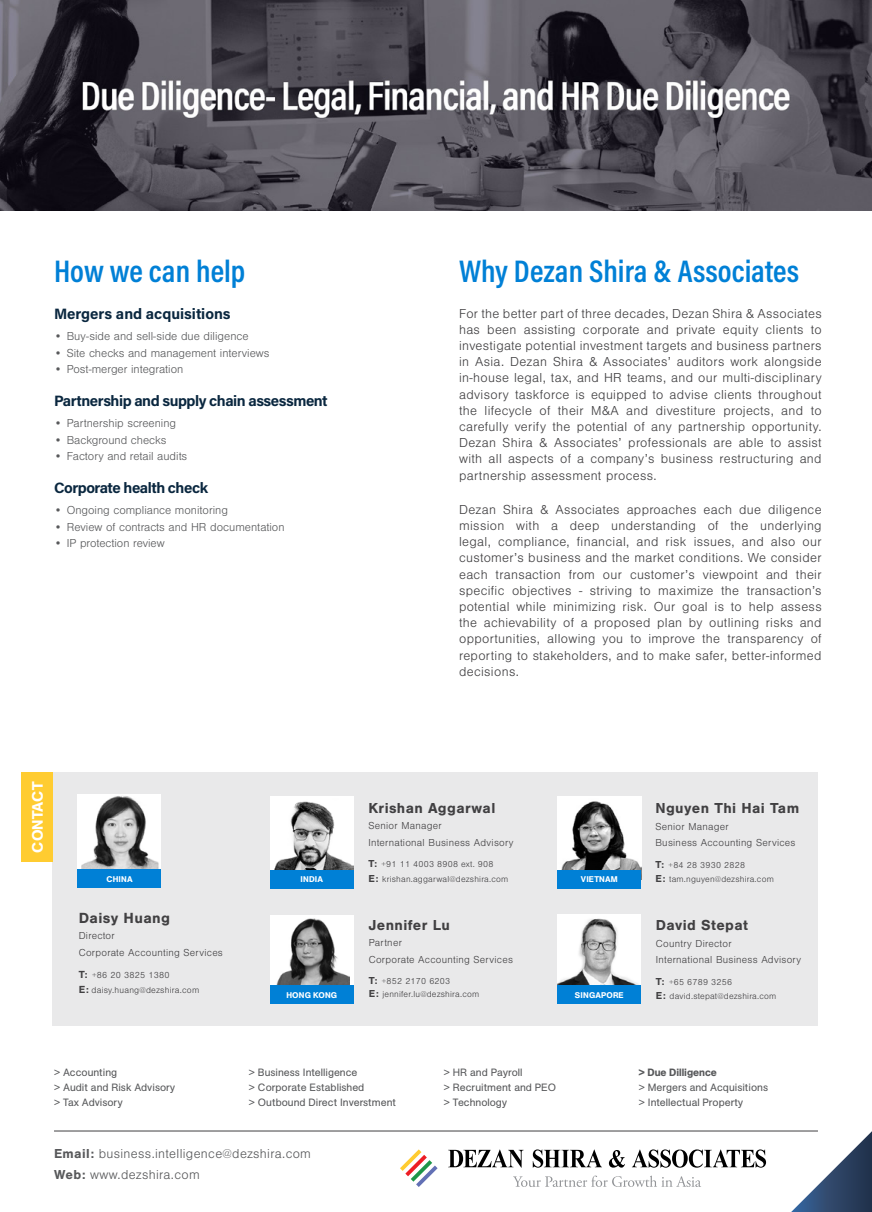
<style>
.page{position:relative;width:872px;height:1212px;background:#fff}
.page>*{position:absolute;margin:0;border:0;box-sizing:border-box;transform-origin:0 0}
.t1{font:600 31.5px "Acumin Pro Cond";color:#0080d6}
.t2{font:700 15.3px "Nimbus San";letter-spacing:.025em;color:#414042}
.t3{font:700 15px "Acumin Pro";letter-spacing:-.03em;color:#0a273f}
.t4{font:700 15px "Nimbus San";letter-spacing:.025em;color:#414042}
.t5{font:700 15px "Acumin Pro";color:#0a273f}
.t6{font:500 15px "Unlimited Sans";color:#fff}
.t7{font:300 13.5px/16.2px "Nimbus San";letter-spacing:.025em;color:#414042;text-align:justify}
.t8{font:300 13.5px/21.6px "Nimbus San";letter-spacing:.025em;color:#58595b}
.t9{font:300 12px "Nimbus San";color:#58595b}
.t10{font:10.5px/15px "Unlimited Sans";color:#58595b}
.t11{font:300 10.5px/16.5px "Nimbus San";letter-spacing:.025em;color:#414042}
.t12{font:500 10.5px "Unlimited Sans";color:#58595b}
.t13{font:300 9.15px/14.7px "Nimbus San";letter-spacing:.025em;color:#414042}
.t14{font:300 9px/14.4px "Nimbus San";letter-spacing:.025em;color:#414042}
.t15{font:500 8.25px "Unlimited Sans";letter-spacing:.025em;color:#fff}
.s1{font-weight:700;font-size:10.65px}
.s2{font-weight:700;font-size:10.5px}
.s3{font-weight:700}
</style>
<div class="page">
<div style="left:53px;top:773px;width:765px;height:253px;background:#e9e9ea"></div>
<div style="left:21px;top:773px;width:32px;height:89px;background:#ffcc31"></div>
<img style="left:557px;top:796px;width:84px;height:74px">
<img style="left:77px;top:795px;width:84px;height:83px">
<div style="left:270px;top:915px;width:83px;height:83px;background:#fff"></div>
<img style="left:276px;top:918px;width:73px;height:67px">
<div style="left:270px;top:985px;width:83px;height:19px;background:#0080d6"></div>
<div style="left:78px;top:869px;width:83px;height:19px;background:#0080d6"></div>
<div style="left:270px;top:796px;width:84px;height:84px;background:#fff"></div>
<img style="left:274px;top:801px;width:80px;height:69px">
<div style="left:270px;top:870px;width:84px;height:18px;background:#0080d6"></div>
<div style="left:557px;top:870px;width:84px;height:18px;background:#0080d6"></div>
<img style="left:0;top:0;width:872px;height:211px">
<img style="left:558px;top:915px;width:83px;height:70px">
<div style="left:558px;top:985px;width:83px;height:19px;background:#0080d6"></div>
<svg style="left:448px;top:1149px;width:75px;height:18px"></svg>
<svg style="left:533px;top:1149px;width:69px;height:18px"></svg>
<svg style="left:609px;top:1150px;width:16px;height:17px"></svg>
<svg style="left:632px;top:1149px;width:134px;height:19px"></svg>
<svg style="left:400px;top:1149px;width:37px;height:38px"></svg>
<svg style="left:513px;top:1175px;width:188px;height:12px"></svg>
<svg style="left:791px;top:1131px;width:81px;height:81px"></svg>
<hr style="left:54px;top:1131px;width:764px;height:1px;background:#414042">
<h1 class="t1" style="left:54px;top:250px;width:193px">How we can help</h1>
<p class="t5" style="left:54px;top:304px;width:178px">Mergers and acquisitions</p>
<p class="t9" style="left:54px;top:330px;width:196px">• Buy-side and sell-side due diligence</p>
<p class="t9" style="left:54px;top:347px;width:217px">• Site checks and management interviews</p>
<p class="t9" style="left:54px;top:363px;width:131px">• Post-merger integration</p>
<p class="t3" style="left:54px;top:391px;width:275px">Partnership and supply chain assessment</p>
<p class="t9" style="left:54px;top:417px;width:124px">• Partnership screening</p>
<p class="t9" style="left:54px;top:434px;width:114px">• Background checks</p>
<p class="t9" style="left:54px;top:450px;width:135px">• Factory and retail audits</p>
<p class="t3" style="left:54px;top:478px;width:156px">Corporate health check</p>
<p class="t9" style="left:54px;top:504px;width:175px">• Ongoing compliance monitoring</p>
<p class="t9" style="left:54px;top:521px;width:232px">• Review of contracts and HR documentation</p>
<p class="t9" style="left:54px;top:537px;width:112px">• IP protection review</p>
<h1 class="t1" style="left:459px;top:250px;width:342px">Why Dezan Shira &amp; Associates</h1>
<p class="t7" style="left:459px;top:305px;width:364px">For the better part of three decades, Dezan Shira &amp; Associates has been assisting corporate and private equity clients to investigate potential investment targets and business partners in Asia. Dezan Shira &amp; Associates’ auditors work alongside in-house legal, tax, and HR teams, and our multi-disciplinary advisory taskforce is equipped to advise clients throughout the lifecycle of their M&amp;A and divestiture projects, and to carefully verify the potential of any partnership opportunity.<br>Dezan Shira &amp; Associates’ professionals are able to assist with all aspects of a company’s business restructuring and partnership assessment process.</p>
<p class="t7" style="left:459px;top:502px;width:364px">Dezan Shira &amp; Associates approaches each due diligence mission with a deep understanding of the underlying legal, compliance, financial, and risk issues, and also our customer’s business and the market conditions. We consider each transaction from our customer’s viewpoint and their specific objectives - striving to maximize the transaction’s potential while minimizing risk. Our goal is to help assess the achievability of a proposed plan by outlining risks and opportunities, allowing you to improve the transparency of reporting to stakeholders, and to make safer, better-informed decisions.</p>
<p class="t6" style="left:26px;top:852px;width:72px;rotate:-90deg">CONTACT</p>
<p class="t15" style="left:106px;top:873px;width:28px">CHINA</p>
<p class="t2" style="left:79px;top:909px;width:93px">Daisy Huang</p>
<p class="t11" style="left:79px;top:928px;width:146px">Director<br>Corporate Accounting Services</p>
<p class="t13" style="left:79px;top:968px;width:122px"><span class="s1">T:</span> +86 20 3825 1380<br><span class="s1">E:</span> daisy.huang@dezshira.com</p>
<p class="t4" style="left:368px;top:799px;width:128px">Krishan Aggarwal</p>
<p class="t11" style="left:368px;top:818px;width:147px">Senior Manager<br>International Business Advisory</p>
<p class="t14" style="left:368px;top:857px;width:127px"><span class="s2">T:</span> +91 11 4003 8908 ext. 908</p>
<p class="t15" style="left:300px;top:873px;width:24px">INDIA</p>
<p class="t14" style="left:368px;top:872px;width:141px"><span class="s2">E:</span> krishan.aggarwal@dezshira.com</p>
<p class="t15" style="left:581px;top:873px;width:38px">VIETNAM</p>
<p class="t4" style="left:369px;top:916px;width:83px">Jennifer Lu</p>
<p class="t11" style="left:369px;top:935px;width:146px">Partner<br>Corporate Accounting Services</p>
<p class="t14" style="left:369px;top:974px;width:83px"><span class="s2">T:</span> +852 2170 6203</p>
<p class="t4" style="left:655px;top:800px;width:145px">Nguyen Thi Hai Tam</p>
<p class="t11" style="left:655px;top:818px;width:142px">Senior Manager<br>Business Accounting Services</p>
<p class="t14" style="left:655px;top:858px;width:120px"><span class="s2">T:</span> +84 28 3930 2828<br><span class="s2">E:</span> tam.nguyen@dezshira.com</p>
<p class="t4" style="left:656px;top:917px;width:94px">David Stepat</p>
<p class="t11" style="left:656px;top:935px;width:147px">Country Director<br>International Business Advisory</p>
<p class="t14" style="left:656px;top:975px;width:78px"><span class="s2">T:</span> +65 6789 3256</p>
<p class="t15" style="left:286px;top:989px;width:52px">HONG KONG</p>
<p class="t14" style="left:369px;top:987px;width:112px"><span class="s2">E:</span> jennifer.lu@dezshira.com</p>
<p class="t15" style="left:575px;top:989px;width:50px">SINGAPORE</p>
<p class="t14" style="left:656px;top:989px;width:122px"><span class="s2">E:</span> david.stepat@dezshira.com</p>
<p class="t10" style="left:54px;top:1065px;width:123px">&gt; Accounting<br>&gt; Audit and Risk Advisory &gt; Tax Advisory</p>
<p class="t10" style="left:249px;top:1065px;width:149px">&gt; Business Intelligence<br>&gt; Corporate Established<br>&gt; Outbound Direct Inverstment</p>
<p class="t10" style="left:444px;top:1065px;width:114px">&gt; HR and Payroll<br>&gt; Recruitment and PEO &gt; Technology</p>
<p class="t12" style="left:639px;top:1065px;width:79px">&gt; Due Dilligence</p>
<p class="t10" style="left:639px;top:1080px;width:131px">&gt; Mergers and Acquisitions &gt; Intellectual Property</p>
<p class="t8" style="left:54px;top:1143px;width:258px"><span class="s3">Email:</span> business.intelligence@dezshira.com<br><span class="s3">Web:</span> www.dezshira.com</p>
</div>
